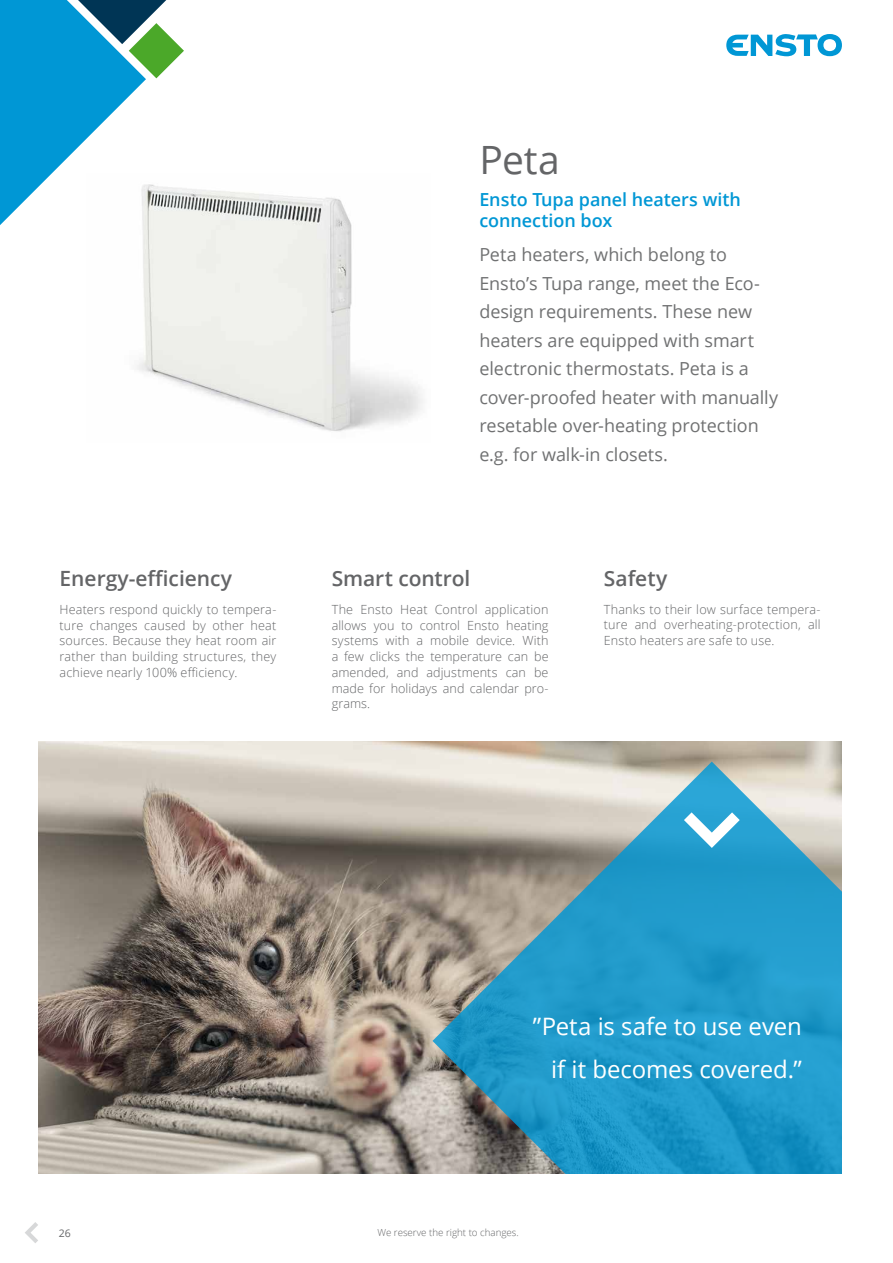
<style>
.page{position:relative;width:893px;height:1263px;background:#fff}
.page>*{position:absolute;margin:0;border:0;box-sizing:border-box;transform-origin:0 0}
.t1{font:39px "Open Sans";color:#646567}
.t2{font:24px/43.5px "Open Sans";letter-spacing:-.005em;color:#fff;text-align:right}
.t3{font:600 21px "Open Sans";color:#646567}
.t4{font:18px/28.5px "Open Sans";letter-spacing:-.005em;color:#707172}
.t5{font:600 18px/21.6px "Open Sans";letter-spacing:-.005em;color:#0097d5}
.t6{font:300 12.6px/15.8px "Open Sans";letter-spacing:.01em;color:#646567;text-align:justify}
.t7{font:10.5px "Open Sans";color:#646567}
.t8{font:300 9.75px "Open Sans";color:#646567}
</style>
<div class="page">
<svg style="left:726px;top:34px;width:116px;height:22px"></svg>
<svg style="left:0;top:0;width:184px;height:225px"></svg>
<svg style="left:25px;top:1222px;width:13px;height:21px"></svg>
<img style="left:38px;top:742px;width:804px;height:432px">
<svg style="left:432px;top:761px;width:410px;height:413px;background:#56a1bc"></svg>
<svg style="left:684px;top:812px;width:56px;height:36px"></svg>
<img style="left:87px;top:174px;width:336px;height:258px">
<h1 class="t1" style="left:479px;top:133px;width:82px">Peta</h1>
<h3 class="t5" style="left:479px;top:188px;width:263px">Ensto Tupa panel heaters with connection box</h3>
<h3 class="t3" style="left:60px;top:564px;width:174px">Energy-efficiency</h3>
<p class="t6" style="left:60px;top:601px;width:218px">Heaters respond quickly to tempera&shy;ture changes caused by other heat sources. Because they heat room air rather than building structures, they achieve nearly 100% efficiency.</p>
<p class="t4" style="left:479px;top:240px;width:300px">Peta heaters, which belong to<br>Ensto’s Tupa range, meet the Eco&shy;design requirements. These new heaters are equipped with smart electronic thermostats. Peta is a cover-proofed heater with manually resetable over-heating protection e.g. for walk-in closets.</p>
<h3 class="t3" style="left:332px;top:564px;width:140px">Smart control</h3>
<p class="t6" style="left:332px;top:601px;width:218px">The Ensto Heat Control application allows you to control Ensto heating systems with a mobile device. With a few clicks the temperature can be amended, and adjustments can be made for holidays and calendar pro&shy;grams.</p>
<h3 class="t3" style="left:604px;top:564px;width:65px">Safety</h3>
<p class="t6" style="left:604px;top:601px;width:218px">Thanks to their low surface tempera&shy;ture and overheating-protection, all Ensto heaters are safe to use.</p>
<h2 class="t2" style="left:533px;top:1004px;width:271px">”Peta is safe to use even if it becomes covered.”</h2>
<p class="t7" style="left:59px;top:1226px;width:14px">26</p>
<p class="t8" style="left:377px;top:1226px;width:143px">We reserve the right to changes.</p>
</div>
